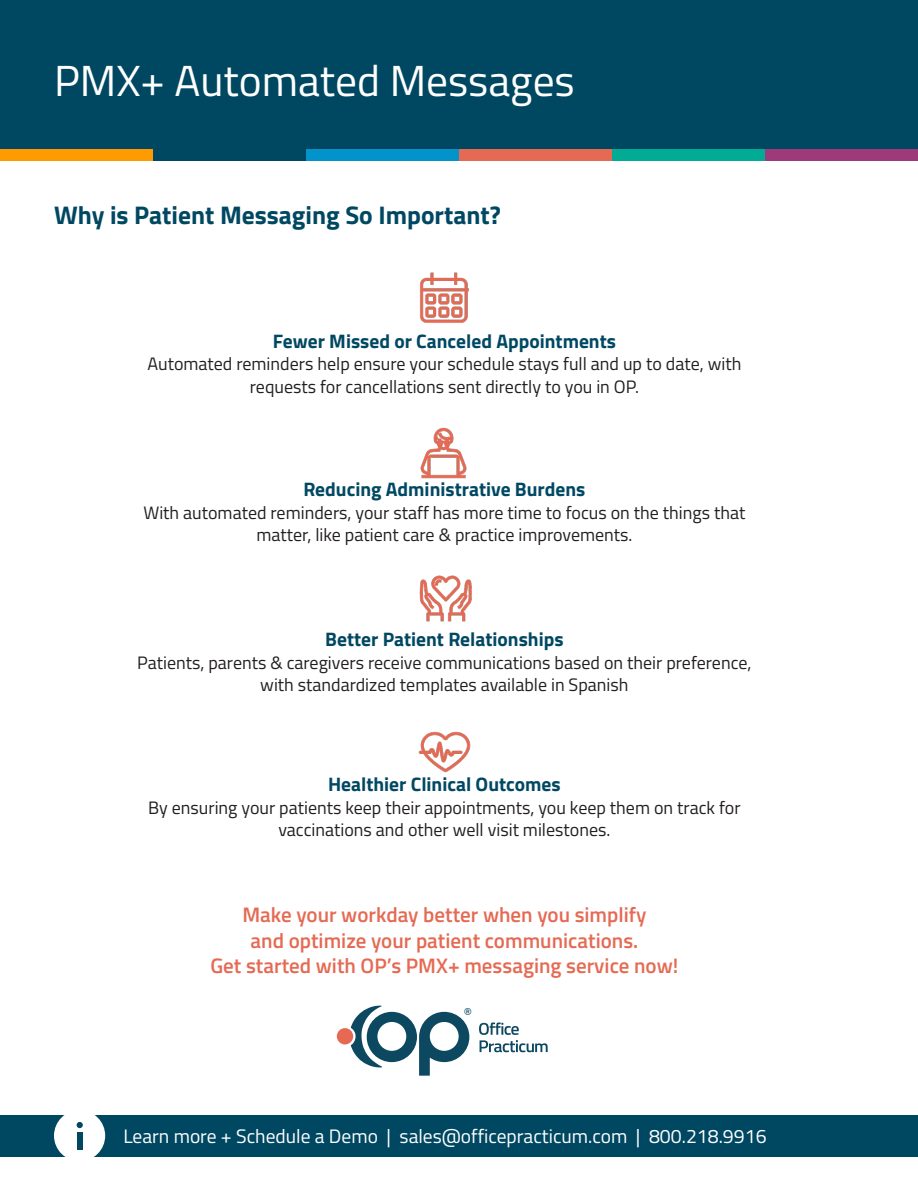
<style>
.page{position:relative;width:918px;height:1188px;background:#fff}
.page>*{position:absolute;margin:0;border:0;box-sizing:border-box;transform-origin:0 0}
.t1{font:43.5px "Titillium Web";color:#fff}
.t2{font:700 25.5px "Titillium Web";color:#004862}
.t3{font:600 21px/25.5px "Titillium Web";color:#e56a54;text-align:center}
.t4{font:700 19.5px "Titillium Web";color:#004862}
.t5{font:19.5px "Titillium Web";color:#fff}
.t6{font:18px/22.5px "Titillium Web";color:#231f20;text-align:center}
.t7{font:12.75px "Titillium Web";color:#0d4861}
</style>
<div class="page">
<div style="left:0;top:0;width:918px;height:149px;background:#004862"></div>
<div style="left:0;top:149px;width:153px;height:11px;background:#fe9b01"></div>
<div style="left:153px;top:149px;width:153px;height:11px;background:#004862"></div>
<div style="left:306px;top:149px;width:153px;height:11px;background:#0193c9"></div>
<div style="left:612px;top:149px;width:153px;height:11px;background:#01ab94"></div>
<div style="left:765px;top:149px;width:153px;height:11px;background:#9e3a7a"></div>
<div style="left:459px;top:149px;width:153px;height:11px;background:#e56a54"></div>
<div style="left:0;top:1115px;width:918px;height:41px;background:#004862"></div>
<div style="left:54px;top:1110px;width:51px;height:51px;background:#fff;border-radius:50%"></div>
<div style="left:77px;top:1132px;width:6px;height:17px;background:#004862"></div>
<svg style="left:77px;top:1122px;width:6px;height:6px"></svg>
<svg style="left:479px;top:1022px;width:69px;height:30px"></svg>
<div style="left:337px;top:1028px;width:16px;height:16px;background:#e66a53;border-radius:50%"></div>
<svg style="left:351px;top:1006px;width:118px;height:70px"></svg>
<img style="left:420px;top:272px;width:49px;height:51px">
<img style="left:420px;top:427px;width:47px;height:52px">
<img style="left:419px;top:575px;width:52px;height:47px">
<img style="left:418px;top:731px;width:53px;height:42px">
<p class="t1" style="left:54px;top:48px;width:522px">PMX+ Automated Messages</p>
<p class="t2" style="left:54px;top:195px;width:448px">Why is Patient Messaging So Important?</p>
<p class="t4" style="left:273px;top:326px;width:345px">Fewer Missed or Canceled Appointments</p>
<p class="t6" style="left:147px;top:352px;width:596px">Automated reminders help ensure your schedule stays full and up to date, with requests for cancellations sent directly to you in OP.</p>
<p class="t4" style="left:303px;top:475px;width:284px">Reducing Administrative Burdens</p>
<p class="t6" style="left:143px;top:500px;width:604px">With automated reminders, your staff has more time to focus on the things that matter, like patient care &amp; practice improvements.</p>
<p class="t4" style="left:325px;top:624px;width:240px">Better Patient Relationships</p>
<p class="t6" style="left:137px;top:650px;width:616px">Patients, parents &amp; caregivers receive communications based on their preference, with standardized templates available in Spanish</p>
<p class="t4" style="left:328px;top:770px;width:234px">Healthier Clinical Outcomes</p>
<p class="t6" style="left:148px;top:795px;width:594px">By ensuring your patients keep their appointments, you keep them on track for vaccinations and other well visit milestones.</p>
<p class="t3" style="left:210px;top:901px;width:470px">Make your workday better when you simplify<br>and optimize your patient communications.<br>Get started with OP’s PMX+ messaging service now!</p>
<p class="t7" style="left:464px;top:1003px;width:10px">®</p>
<p class="t5" style="left:123px;top:1122px;width:645px">Learn more + Schedule a Demo | sales@officepracticum.com | 800.218.9916</p>
</div>
